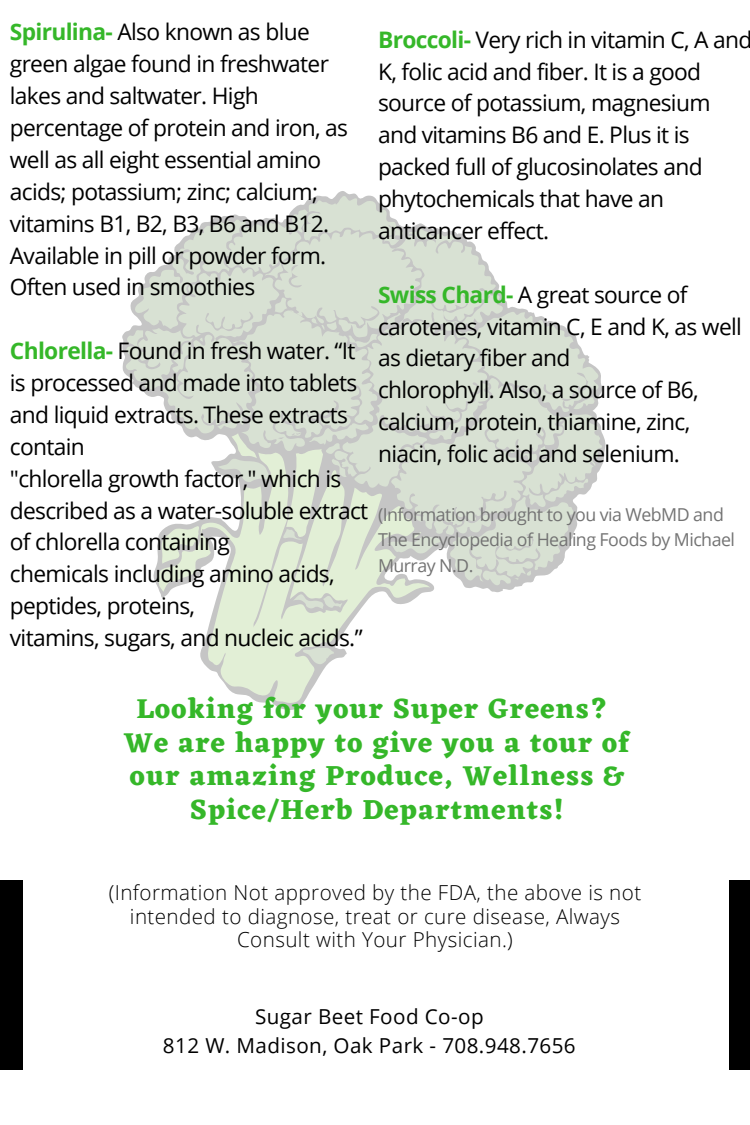
<style>
.page{position:relative;width:750px;height:1125px;background:#fff}
.page>*{position:absolute;margin:0;border:0;box-sizing:border-box;transform-origin:0 0}
.t1{font:700 28.5px/33.8px "Eczar";letter-spacing:.045em;color:#35b729;text-align:center}
.t2{font:22.75px/31.9px "Open Sans";letter-spacing:-.03em;color:#000}
.t3{font:300 20.62px/23.5px "Open Sans";letter-spacing:.02em;color:#000;text-align:center}
.t4{font:20.62px/29px "Open Sans";letter-spacing:.02em;color:#000;text-align:center}
.t5{font:17.75px/25.2px "Open Sans";letter-spacing:-.03em;color:#737373}
.s1{font-weight:700;color:#35b729}
</style>
<div class="page">
<div style="left:0;top:881px;width:23px;height:188px;background:#000"></div>
<div style="left:730px;top:881px;width:20px;height:188px;background:#000"></div>
<svg style="left:200px;top:614px;width:157px;height:96px;fill:#e2efd6"></svg>
<svg style="left:122px;top:191px;width:484px;height:423px"></svg>
<svg style="left:300px;top:639px;width:36px;height:30px"></svg>
<p class="t2" style="left:10px;top:16px;width:340px"><span class="s1">Spirulina-</span> Also known as blue green algae found in freshwater lakes and saltwater. High percentage of protein and iron, as well as all eight essential amino acids; potassium; zinc; calcium; vitamins B1, B2, B3, B6 and B12.<br>Available in pill or powder form.<br>Often used in smoothies</p>
<p class="t2" style="left:10px;top:334px;width:360px"><span class="s1">Chlorella-</span> Found in fresh water. “It is processed and made into tablets and liquid extracts. These extracts contain<br>"chlorella growth factor," which is described as a water-soluble extract of chlorella containing<br>chemicals including amino acids, peptides, proteins,<br>vitamins, sugars, and nucleic acids.”</p>
<p class="t2" style="left:378px;top:23px;width:376px"><span class="s1">Broccoli-</span> Very rich in vitamin C, A and<br>K, folic acid and fiber. It is a good source of potassium, magnesium and vitamins B6 and E. Plus it is packed full of glucosinolates and phytochemicals that have an anticancer effect.</p>
<p class="t2" style="left:378px;top:278px;width:365px"><span class="s1">Swiss Chard-</span> A great source of carotenes, vitamin C, E and K, as well as dietary fiber and<br>chlorophyll. Also, a source of B6, calcium, protein, thiamine, zinc, niacin, folic acid and selenium.</p>
<p class="t5" style="left:378px;top:502px;width:358px">(Information brought to you via WebMD and<br>The Encyclopedia of Healing Foods by Michael<br>Murray N.D.</p>
<p class="t1" style="left:124px;top:691px;width:507px">Looking for your Super Greens?<br>We are happy to give you a tour of our amazing Produce, Wellness &amp;<br>Spice/Herb Departments!</p>
<p class="t3" style="left:109px;top:881px;width:534px">(Information Not approved by the FDA, the above is not intended to diagnose, treat or cure disease, Always<br>Consult with Your Physician.)</p>
<p class="t4" style="left:163px;top:1001px;width:414px">Sugar Beet Food Co-op<br>812 W. Madison, Oak Park - 708.948.7656</p>
</div>
